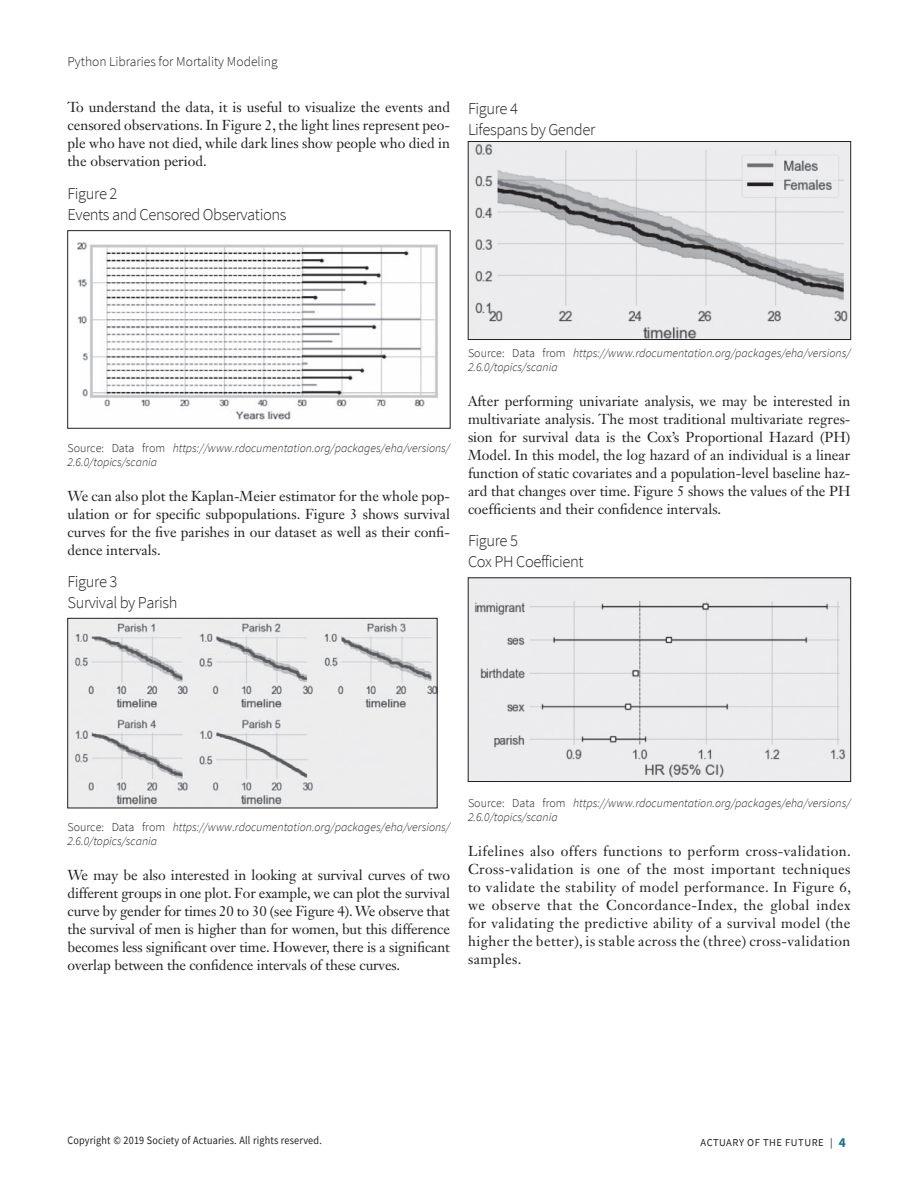
<style>
.page{position:relative;width:918px;height:1188px;background:#fff}
.page>*{position:absolute;margin:0;border:0;box-sizing:border-box;transform-origin:0 0}
.Table_Title{font:300 16.5px "Source Sans Pro";letter-spacing:-.025em;color:#231f20}
.t1{font:14.25px/18px "Janson Text LT Std";color:#231f20;text-align:justify}
.t2{font:300 13.5px "Source Sans Pro";color:#231f20}
.t3{font:italic 300 12px/14.2px "Source Sans Pro";color:#231f20}
.t4{font:11.25px "Source Sans Pro";letter-spacing:.02em;color:#231f20;scale:.9 1}
.t5{font:10.5px "Source Sans Pro";letter-spacing:.05em;color:#231f20}
.s1{font-style:normal}
.s2{font-weight:700;font-size:13.5px;color:#1d6e8a}
</style>
<div class="page">
<img style="left:470px;top:143px;width:379px;height:195px">
<div style="left:468px;top:141px;width:383px;height:199px;border:1px solid #231f20"></div>
<img style="left:470px;top:580px;width:379px;height:200px">
<div style="left:468px;top:578px;width:383px;height:204px;border:1px solid #231f20"></div>
<div style="left:68px;top:230px;width:382px;height:198px;border:1px solid #231f20"></div>
<img style="left:77px;top:242px;width:361px;height:178px">
<img style="left:70px;top:620px;width:365px;height:186px">
<div style="left:68px;top:618px;width:369px;height:190px;border:1px solid #231f20"></div>
<p class="t2" style="left:68px;top:54px;width:212px">Python Libraries for Mortality Modeling</p>
<p class="t1" style="left:68px;top:98px;width:384px">To understand the data, it is useful to visualize the events and censored observations. In Figure 2, the light lines represent peo&shy;ple who have not died, while dark lines show people who died in the observation period.</p>
<p class="Table_Title" style="left:68px;top:183px;width:51px">Figure 2</p>
<p class="Table_Title" style="left:68px;top:204px;width:221px">Events and Censored Observations</p>
<p class="Table_Title" style="left:468px;top:98px;width:51px">Figure 4</p>
<p class="Table_Title" style="left:468px;top:119px;width:129px">Lifespans by Gender</p>
<p class="t3" style="left:68px;top:441px;width:384px"><span class="s1">Source: Data from</span> https://www.rdocumentation.org/packages/eha/versions/<br>2.6.0/topics/scania</p>
<p class="t1" style="left:68px;top:487px;width:384px">We can also plot the Kaplan-Meier estimator for the whole pop&shy;ulation or for specific subpopulations. Figure 3 shows survival curves for the five parishes in our dataset as well as their confi&shy;dence intervals.</p>
<p class="Table_Title" style="left:68px;top:572px;width:51px">Figure 3</p>
<p class="Table_Title" style="left:68px;top:593px;width:111px">Survival by Parish</p>
<p class="t3" style="left:468px;top:346px;width:384px"><span class="s1">Source: Data from</span> https://www.rdocumentation.org/packages/eha/versions/<br>2.6.0/topics/scania</p>
<p class="t1" style="left:468px;top:391px;width:384px">After performing univariate analysis, we may be interested in multivariate analysis. The most traditional multivariate regres&shy;sion for survival data is the Cox’s Proportional Hazard (PH)<br>Model. In this model, the log hazard of an individual is a linear function of static covariates and a population-level baseline haz&shy;ard that changes over time. Figure 5 shows the values of the PH coefficients and their confidence intervals.</p>
<p class="Table_Title" style="left:468px;top:531px;width:51px">Figure 5</p>
<p class="Table_Title" style="left:468px;top:552px;width:117px">Cox PH Coefficient</p>
<p class="t3" style="left:68px;top:820px;width:384px"><span class="s1">Source: Data from</span> https://www.rdocumentation.org/packages/eha/versions/<br>2.6.0/topics/scania</p>
<p class="t1" style="left:68px;top:866px;width:384px">We may be also interested in looking at survival curves of two different groups in one plot. For example, we can plot the survival curve by gender for times 20 to 30 (see Figure 4). We observe that the survival of men is higher than for women, but this difference becomes less significant over time. However, there is a significant overlap between the confidence intervals of these curves.</p>
<p class="t3" style="left:468px;top:796px;width:384px"><span class="s1">Source: Data from</span> https://www.rdocumentation.org/packages/eha/versions/<br>2.6.0/topics/scania</p>
<p class="t1" style="left:468px;top:841px;width:385px">Lifelines also offers functions to perform cross-validation.<br>Cross-validation is one of the most important techniques to validate the stability of model performance. In Figure 6, we observe that the Concordance-Index, the global index for validating the predictive ability of a survival model (the higher the better), is stable across the (three) cross-validation samples.</p>
<p class="t4" style="left:68px;top:1133px;width:284px">Copyright © 2019 Society of Actuaries. All rights reserved.</p>
<p class="t5" style="left:701px;top:1135px;width:147px">ACTUARY OF THE FUTURE | <span class="s2">4</span></p>
</div>
